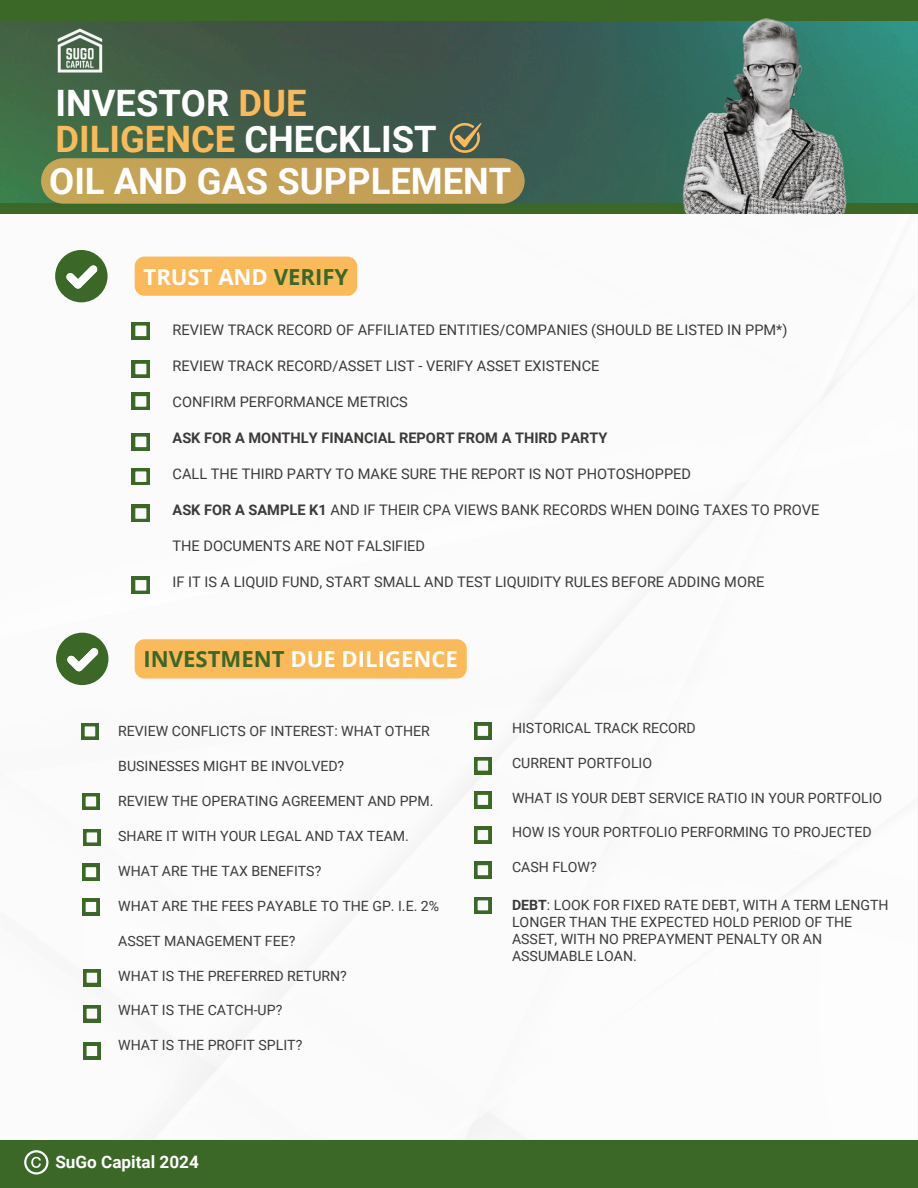
<style>
.page{position:relative;width:918px;height:1188px;background:#fff}
.page>*{position:absolute;margin:0;border:0;box-sizing:border-box;transform-origin:0 0}
.t1{font:700 36.45px/36.2px "Roboto";color:#fff}
.t2{font:700 22.05px "Open Sans";color:#fff}
.t3{font:700 17.1px "Roboto";color:#fff}
.t4{font:14.55px "Roboto";color:#3d3b3a}
.t5{font:700 14.55px "Roboto";color:#3d3b3a}
.t6{font:14.1px/16.8px "Roboto";color:#3d3b3a}
.s1{color:#faba59}
.s2{color:#3b6727}
.s3{font-weight:700}
</style>
<div class="page">
<img style="left:0;top:21px;width:646px;height:183px">
<div style="left:0;top:0;width:918px;height:21px;background:#3b6727"></div>
<div style="left:0;top:204px;width:918px;height:10px;background:#3b6727"></div>
<div style="left:0;top:1140px;width:918px;height:48px;background:#3b6727"></div>
<svg style="left:24px;top:1150px;width:24px;height:25px"></svg>
<svg style="left:132px;top:393px;width:18px;height:17px"></svg>
<svg style="left:132px;top:322px;width:18px;height:17px"></svg>
<svg style="left:132px;top:360px;width:18px;height:17px"></svg>
<svg style="left:132px;top:433px;width:18px;height:17px"></svg>
<svg style="left:132px;top:468px;width:18px;height:17px"></svg>
<svg style="left:132px;top:505px;width:18px;height:17px"></svg>
<svg style="left:132px;top:577px;width:18px;height:17px"></svg>
<svg style="left:82px;top:793px;width:17px;height:17px"></svg>
<svg style="left:82px;top:899px;width:17px;height:16px"></svg>
<svg style="left:81px;top:723px;width:17px;height:17px"></svg>
<svg style="left:82px;top:864px;width:17px;height:17px"></svg>
<svg style="left:83px;top:969px;width:17px;height:17px"></svg>
<svg style="left:83px;top:1005px;width:17px;height:17px"></svg>
<svg style="left:83px;top:1043px;width:17px;height:16px"></svg>
<svg style="left:474px;top:792px;width:17px;height:16px"></svg>
<svg style="left:474px;top:827px;width:17px;height:16px"></svg>
<svg style="left:474px;top:862px;width:17px;height:17px"></svg>
<svg style="left:474px;top:897px;width:17px;height:17px"></svg>
<svg style="left:474px;top:723px;width:17px;height:16px"></svg>
<svg style="left:474px;top:757px;width:17px;height:17px"></svg>
<svg style="left:55px;top:250px;width:53px;height:52px"></svg>
<div style="left:135px;top:257px;width:222px;height:39px;background:#faba59;border-radius:10px"></div>
<div style="left:135px;top:639px;width:332px;height:39px;background:#faba59;border-radius:10px"></div>
<svg style="left:56px;top:633px;width:52px;height:52px"></svg>
<img style="left:646px;top:18px;width:272px;height:196px">
<svg style="left:83px;top:829px;width:17px;height:17px"></svg>
<img style="left:37px;top:21px;width:86px;height:74px">
<svg style="left:41px;top:122px;width:484px;height:82px;background:#888450"></svg>
<p class="t1" style="left:55px;top:85px;width:383px">INVESTOR <span class="s1">DUE<br>DILIGENCE</span> CHECKLIST</p>
<p class="t1" style="left:49px;top:164px;width:464px">OIL AND GAS SUPPLEMENT</p>
<p class="t2" style="left:144px;top:261px;width:206px">TRUST AND <span class="s2">VERIFY</span></p>
<p class="t4" style="left:173px;top:321px;width:616px">REVIEW TRACK RECORD OF AFFILIATED ENTITIES/COMPANIES (SHOULD BE LISTED IN PPM*)</p>
<p class="t4" style="left:173px;top:357px;width:428px">REVIEW TRACK RECORD/ASSET LIST - VERIFY ASSET EXISTENCE</p>
<h1 class="t4" style="left:173px;top:393px;width:237px">CONFIRM PERFORMANCE METRICS</h1>
<p class="t5" style="left:173px;top:429px;width:436px">ASK FOR A MONTHLY FINANCIAL REPORT FROM A THIRD PARTY</p>
<h1 class="t4" style="left:173px;top:465px;width:520px">CALL THE THIRD PARTY TO MAKE SURE THE REPORT IS NOT PHOTOSHOPPED</h1>
<p class="t4" style="left:173px;top:501px;width:648px"><span class="s3">ASK FOR A SAMPLE K1</span> AND IF THEIR CPA VIEWS BANK RECORDS WHEN DOING TAXES TO PROVE</p>
<p class="t4" style="left:173px;top:537px;width:254px">THE DOCUMENTS ARE NOT FALSIFIED</p>
<p class="t4" style="left:173px;top:573px;width:593px">IF IT IS A LIQUID FUND, START SMALL AND TEST LIQUIDITY RULES BEFORE ADDING MORE</p>
<p class="t2" style="left:144px;top:644px;width:316px"><span class="s2">INVESTMENT</span> DUE DILIGENCE</p>
<p class="t6" style="left:118px;top:723px;width:313px">REVIEW CONFLICTS OF INTEREST: WHAT OTHER</p>
<p class="t6" style="left:118px;top:758px;width:228px">BUSINESSES MIGHT BE INVOLVED?</p>
<p class="t6" style="left:118px;top:793px;width:317px">REVIEW THE OPERATING AGREEMENT AND PPM.</p>
<p class="t6" style="left:118px;top:828px;width:292px">SHARE IT WITH YOUR LEGAL AND TAX TEAM.</p>
<p class="t6" style="left:118px;top:863px;width:205px">WHAT ARE THE TAX BENEFITS?</p>
<p class="t6" style="left:118px;top:898px;width:322px">WHAT ARE THE FEES PAYABLE TO THE GP. I.E. 2%</p>
<p class="t6" style="left:118px;top:933px;width:179px">ASSET MANAGEMENT FEE?</p>
<p class="t6" style="left:118px;top:967px;width:230px">WHAT IS THE PREFERRED RETURN?</p>
<p class="t6" style="left:118px;top:1002px;width:166px">WHAT IS THE CATCH-UP?</p>
<p class="t6" style="left:118px;top:1037px;width:186px">WHAT IS THE PROFIT SPLIT?</p>
<p class="t3" style="left:55px;top:1153px;width:145px">SuGo Capital 2024</p>
<p class="t6" style="left:512px;top:720px;width:185px">HISTORICAL TRACK RECORD</p>
<p class="t6" style="left:512px;top:754px;width:142px">CURRENT PORTFOLIO</p>
<p class="t6" style="left:512px;top:789px;width:372px">WHAT IS YOUR DEBT SERVICE RATIO IN YOUR PORTFOLIO</p>
<p class="t6" style="left:512px;top:824px;width:361px">HOW IS YOUR PORTFOLIO PERFORMING TO PROJECTED</p>
<p class="t6" style="left:512px;top:859px;width:86px">CASH FLOW?</p>
<p class="t6" style="left:512px;top:897px;width:378px"><span class="s3">DEBT</span>: LOOK FOR FIXED RATE DEBT, WITH A TERM LENGTH LONGER THAN THE EXPECTED HOLD PERIOD OF THE ASSET, WITH NO PREPAYMENT PENALTY OR AN ASSUMABLE LOAN.</p>
</div>
